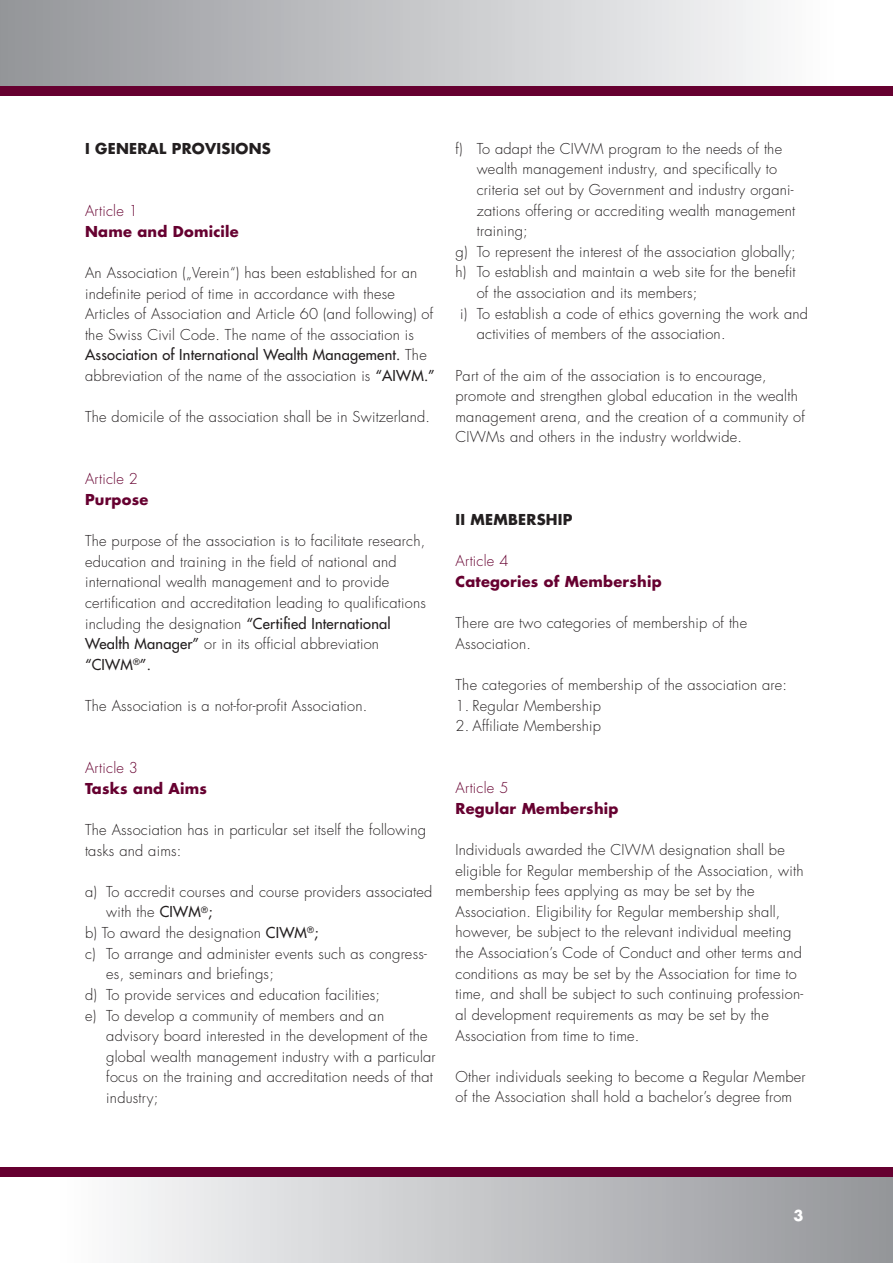
<style>
.page{position:relative;width:893px;height:1263px;background:#fff}
.page>*{position:absolute;margin:0;border:0;box-sizing:border-box;transform-origin:0 0}
.t1{font:300 14.7px/20.5px "Futura";letter-spacing:.015em;color:#231f20}
.t2{font:700 14.7px "Futura";letter-spacing:.015em;color:#660030}
.t3{font:300 14.7px "Futura";letter-spacing:.015em;color:#660030}
.t4{font:700 14.7px "Futura";letter-spacing:.015em;color:#231f20}
.t5{font:700 14.7px "Futura";color:#fff}
.s1{font-weight:400}
</style>
<div class="page">
<div style="left:0;top:1167px;width:893px;height:11px;background:#660030"></div>
<div style="left:0;top:1178px;width:893px;height:85px;background:linear-gradient(to right,#fff,#939599)"></div>
<div style="left:0;top:85px;width:893px;height:11px;background:#660030"></div>
<div style="left:0;top:0;width:893px;height:85px;background:linear-gradient(to right,#939499,#fff)"></div>
<p class="t4" style="left:85px;top:138px;width:187px">I GENERAL PROVISIONS</p>
<p class="t3" style="left:85px;top:201px;width:54px">Article 1</p>
<p class="t2" style="left:85px;top:221px;width:155px">Name and Domicile</p>
<p class="t1" style="left:85px;top:262px;width:351px">An Association („Verein“) has been established for an indefinite period of time in accordance with these Articles of Association and Article 60 (and following) of the Swiss Civil Code. The name of the association is <span class="s1">Association of International Wealth Management.</span> The abbreviation of the name of the association is <span class="s1">“AIWM.”</span></p>
<p class="t1" style="left:85px;top:407px;width:343px">The domicile of the association shall be in Switzerland.</p>
<p class="t3" style="left:85px;top:469px;width:54px">Article 2</p>
<p class="t2" style="left:85px;top:489px;width:65px">Purpose</p>
<p class="t1" style="left:85px;top:531px;width:342px">The purpose of the association is to facilitate research, education and training in the field of national and international wealth management and to provide certification and accreditation leading to qualifications including the designation <span class="s1">“Certified International Wealth Manager”</span> or in its official abbreviation <span class="s1">“CIWM</span><sup>®</sup><span class="s1">”.</span></p>
<p class="t1" style="left:85px;top:696px;width:281px">The Association is a not-for-profit Association.</p>
<p class="t3" style="left:85px;top:758px;width:54px">Article 3</p>
<p class="t2" style="left:85px;top:778px;width:124px">Tasks and Aims</p>
<p class="t1" style="left:85px;top:819px;width:342px">The Association has in particular set itself the following tasks and aims:</p>
<p class="t1" style="left:85px;top:881px;width:349px">a) To accredit courses and course providers associated</p>
<p class="t1" style="left:106px;top:902px;width:107px">with the <span class="s1">CIWM</span><sup>®</sup><span class="s1">;</span></p>
<p class="t1" style="left:85px;top:922px;width:235px">b) To award the designation <span class="s1">CIWM</span><sup>®</sup><span class="s1">;</span></p>
<p class="t1" style="left:85px;top:943px;width:343px">c) To arrange and administer events such as congress-</p>
<p class="t1" style="left:106px;top:964px;width:169px">es, seminars and briefings;</p>
<p class="t1" style="left:85px;top:984px;width:296px">d) To provide services and education facilities;</p>
<p class="t1" style="left:85px;top:1005px;width:301px">e) To develop a community of members and an</p>
<p class="t1" style="left:106px;top:1026px;width:323px">advisory board interested in the development of the</p>
<p class="t1" style="left:106px;top:1046px;width:331px">global wealth management industry with a particular</p>
<p class="t1" style="left:106px;top:1067px;width:328px">focus on the training and accreditation needs of that</p>
<p class="t1" style="left:106px;top:1087px;width:53px">industry;</p>
<p class="t1" style="left:455px;top:138px;width:328px">f) To adapt the CIWM program to the needs of the</p>
<p class="t1" style="left:477px;top:159px;width:302px">wealth management industry, and specifically to</p>
<p class="t1" style="left:477px;top:179px;width:318px">criteria set out by Government and industry organi-</p>
<p class="t1" style="left:477px;top:200px;width:320px">zations offering or accrediting wealth management</p>
<p class="t1" style="left:477px;top:221px;width:53px">training;</p>
<p class="t1" style="left:455px;top:241px;width:342px">g) To represent the interest of the association globally;</p>
<p class="t1" style="left:455px;top:262px;width:342px">h) To establish and maintain a web site for the benefit</p>
<p class="t1" style="left:477px;top:283px;width:222px">of the association and its members;</p>
<p class="t1" style="left:460px;top:303px;width:349px">i) To establish a code of ethics governing the work and</p>
<p class="t1" style="left:477px;top:324px;width:247px">activities of members of the association.</p>
<p class="t1" style="left:455px;top:365px;width:351px">Part of the aim of the association is to encourage, promote and strengthen global education in the wealth management arena, and the creation of a community of CIWMs and others in the industry worldwide.</p>
<p class="t4" style="left:455px;top:509px;width:118px">II MEMBERSHIP</p>
<p class="t3" style="left:455px;top:551px;width:54px">Article 4</p>
<p class="t2" style="left:455px;top:571px;width:208px">Categories of Membership</p>
<p class="t1" style="left:455px;top:613px;width:293px">There are two categories of membership of the<br>Association.</p>
<p class="t1" style="left:455px;top:674px;width:333px">The categories of membership of the association are:</p>
<p class="t1" style="left:455px;top:695px;width:147px">1. Regular Membership</p>
<p class="t1" style="left:455px;top:716px;width:147px">2. Affiliate Membership</p>
<p class="t3" style="left:455px;top:778px;width:54px">Article 5</p>
<p class="t2" style="left:455px;top:798px;width:165px">Regular Membership</p>
<p class="t1" style="left:455px;top:839px;width:349px">Individuals awarded the CIWM designation shall be eligible for Regular membership of the Association, with membership fees applying as may be set by the Association. Eligibility for Regular membership shall, however, be subject to the relevant individual meeting the Association’s Code of Conduct and other terms and conditions as may be set by the Association for time to time, and shall be subject to such continuing profession&shy;al development requirements as may be set by the Association from time to time.</p>
<p class="t1" style="left:455px;top:1066px;width:352px">Other individuals seeking to become a Regular Member of the Association shall hold a bachelor’s degree from</p>
<p class="t5" style="left:794px;top:1205px;width:12px">3</p>
</div>
